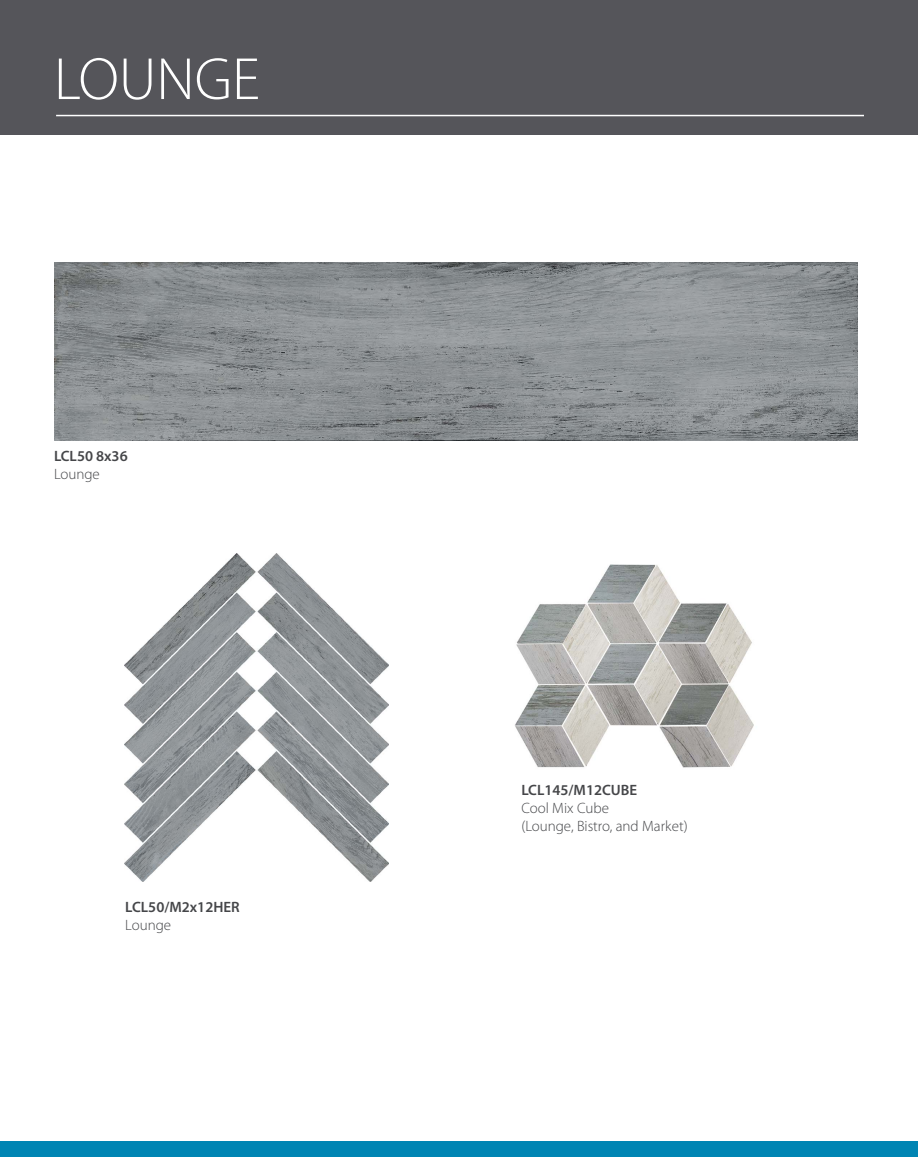
<style>
.page{position:relative;width:918px;height:1175px;background:#fff}
.page>*{position:absolute;margin:0;border:0;box-sizing:border-box;transform-origin:0 0}
.t1{font:300 60px "Myriad Pro";color:#fff}
.t2{font:300 15px/18px "Myriad Pro";color:#454649}
.t3{font:600 15px "Myriad Pro";color:#454649}
</style>
<div class="page">
<div style="left:0;top:1141px;width:918px;height:15px;background:#0085b3"></div>
<div style="left:0;top:0;width:918px;height:135px;background:#55555a"></div>
<hr style="left:56px;top:115px;width:808px;height:1px;background:#fff">
<img style="left:54px;top:263px;width:804px;height:177px">
<img style="left:125px;top:553px;width:263px;height:329px">
<img style="left:515px;top:564px;width:239px;height:204px">
<h1 class="t1" style="left:54px;top:46px;width:208px">LOUNGE</h1>
<p class="t3" style="left:54px;top:446px;width:75px">LCL50 8x36</p>
<p class="t2" style="left:54px;top:465px;width:47px">Lounge</p>
<p class="t3" style="left:125px;top:897px;width:116px">LCL50/M2x12HER</p>
<p class="t2" style="left:125px;top:916px;width:47px">Lounge</p>
<p class="t3" style="left:521px;top:780px;width:117px">LCL145/M12CUBE</p>
<p class="t2" style="left:521px;top:799px;width:168px">Cool Mix Cube<br>(Lounge, Bistro, and Market)</p>
</div>
